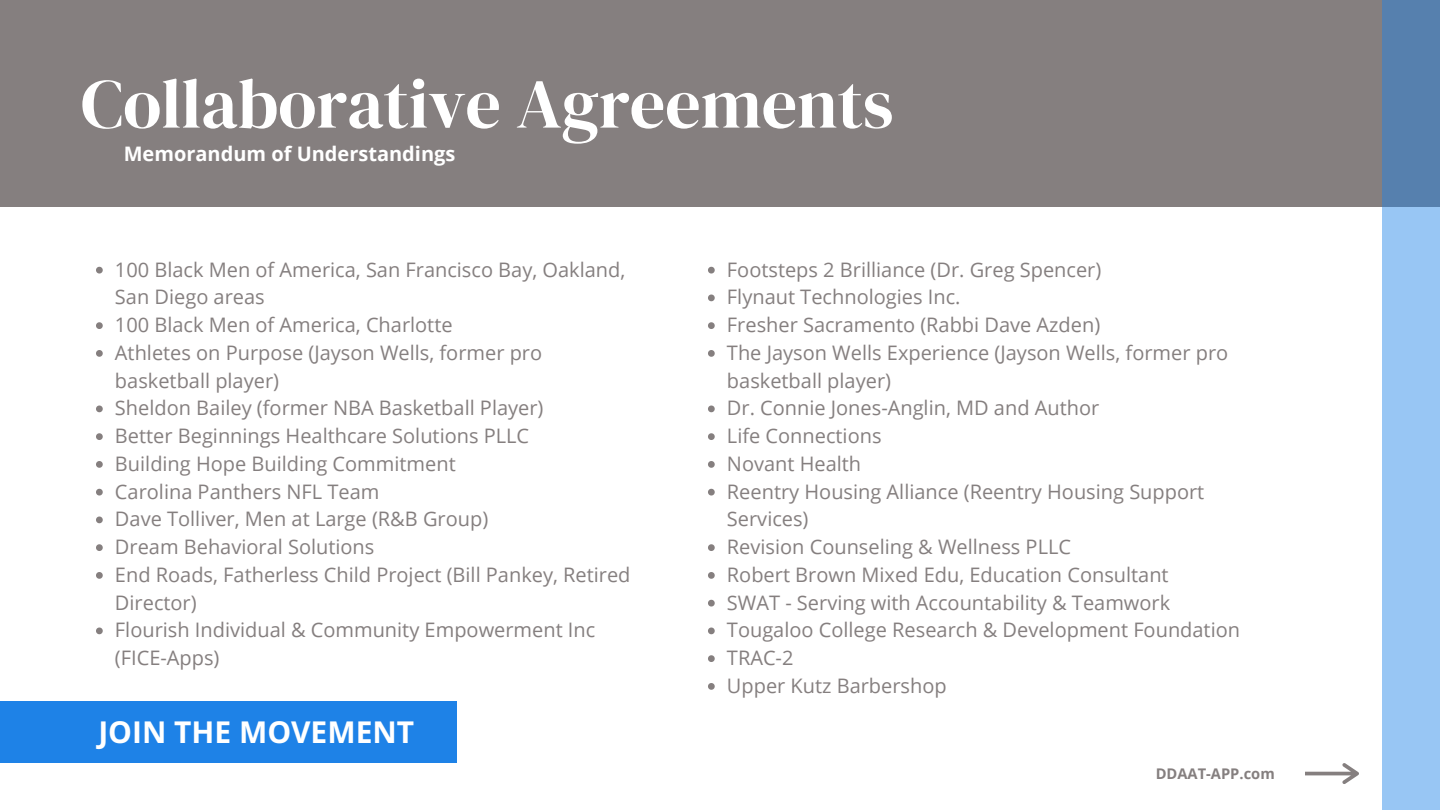
<style>
.page{position:relative;width:1440px;height:810px;background:#fff}
.page>*{position:absolute;margin:0;border:0;box-sizing:border-box;transform-origin:0 0}
.t1{font:70px "DM Serif Display";color:#fff}
.t2{font:700 30px "Open Sans";color:#fff}
.t3{font:20px/27.8px "Open Sans";color:#857f7f}
.t4{font:700 20px "Open Sans";color:#fff}
.t5{font:700 14.7px "Open Sans";color:#857f7f}
</style>
<div class="page">
<div style="left:0;top:0;width:1440px;height:207px;background:#857f7f"></div>
<svg style="left:1305px;top:763px;width:54px;height:21px"></svg>
<svg style="left:96px;top:267px;width:7px;height:7px"></svg>
<svg style="left:96px;top:322px;width:7px;height:7px"></svg>
<svg style="left:96px;top:350px;width:7px;height:7px"></svg>
<svg style="left:96px;top:406px;width:7px;height:6px"></svg>
<svg style="left:96px;top:433px;width:7px;height:7px"></svg>
<svg style="left:96px;top:461px;width:7px;height:7px"></svg>
<svg style="left:96px;top:489px;width:7px;height:7px"></svg>
<svg style="left:96px;top:517px;width:7px;height:6px"></svg>
<svg style="left:96px;top:544px;width:7px;height:7px"></svg>
<svg style="left:96px;top:572px;width:7px;height:7px"></svg>
<svg style="left:96px;top:628px;width:7px;height:6px"></svg>
<svg style="left:1382px;top:0;width:58px;height:810px;background:#87b4e2"></svg>
<div style="left:0;top:701px;width:457px;height:62px;background:#1e82e7"></div>
<svg style="left:708px;top:267px;width:7px;height:7px"></svg>
<svg style="left:708px;top:295px;width:7px;height:6px"></svg>
<svg style="left:708px;top:322px;width:7px;height:7px"></svg>
<svg style="left:708px;top:350px;width:7px;height:7px"></svg>
<svg style="left:708px;top:406px;width:7px;height:6px"></svg>
<svg style="left:708px;top:433px;width:7px;height:7px"></svg>
<svg style="left:708px;top:461px;width:7px;height:7px"></svg>
<svg style="left:708px;top:489px;width:7px;height:7px"></svg>
<svg style="left:708px;top:544px;width:7px;height:7px"></svg>
<svg style="left:708px;top:572px;width:7px;height:7px"></svg>
<svg style="left:708px;top:600px;width:7px;height:7px"></svg>
<svg style="left:708px;top:628px;width:7px;height:6px"></svg>
<svg style="left:708px;top:655px;width:7px;height:7px"></svg>
<svg style="left:708px;top:683px;width:7px;height:7px"></svg>
<h1 class="t1" style="left:81px;top:55px;width:814px">Collaborative Agreements</h1>
<p class="t4" style="left:124px;top:139px;width:333px">Memorandum of Understandings</p>
<p class="t3" style="left:115px;top:255px;width:517px">100 Black Men of America, San Francisco Bay, Oakland, San Diego areas<br>100 Black Men of America, Charlotte<br>Athletes on Purpose (Jayson Wells, former pro basketball player)<br>Sheldon Bailey (former NBA Basketball Player)<br>Better Beginnings Healthcare Solutions PLLC<br>Building Hope Building Commitment<br>Carolina Panthers NFL Team<br>Dave Tolliver, Men at Large (R&amp;B Group)<br>Dream Behavioral Solutions<br>End Roads, Fatherless Child Project (Bill Pankey, Retired Director)<br>Flourish Individual &amp; Community Empowerment Inc (FICE-Apps)</p>
<h2 class="t2" style="left:98px;top:711px;width:317px">JOIN THE MOVEMENT</h2>
<p class="t3" style="left:727px;top:255px;width:515px">Footsteps 2 Brilliance (Dr. Greg Spencer)<br>Flynaut Technologies Inc.<br>Fresher Sacramento (Rabbi Dave Azden)<br>The Jayson Wells Experience (Jayson Wells, former pro basketball player)<br>Dr. Connie Jones-Anglin, MD and Author<br>Life Connections<br>Novant Health<br>Reentry Housing Alliance (Reentry Housing Support<br>Services)<br>Revision Counseling &amp; Wellness PLLC<br>Robert Brown Mixed Edu, Education Consultant<br>SWAT - Serving with Accountability &amp; Teamwork<br>Tougaloo College Research &amp; Development Foundation<br>TRAC-2<br>Upper Kutz Barbershop</p>
<p class="t5" style="left:1156px;top:763px;width:121px">DDAAT-APP.com</p>
</div>
